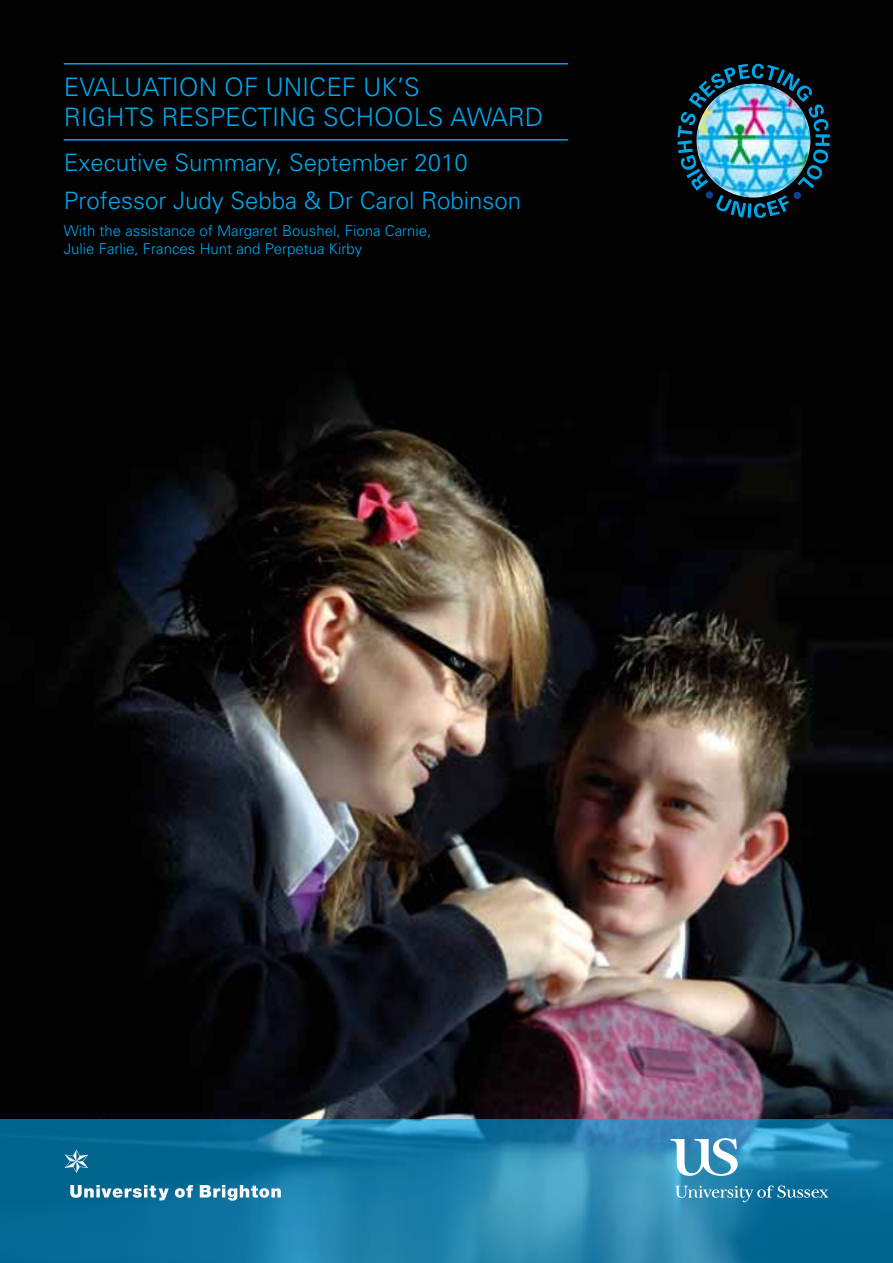
<style>
.page{position:relative;width:893px;height:1263px;background:#fff}
.page>*{position:absolute;margin:0;border:0;box-sizing:border-box;transform-origin:0 0}
.t1{font:300 25.5px "Univers";color:#00a6eb}
.t2{font:300 24px/37.8px "Univers";color:#00a6eb}
.t3{font:300 15px/18px "Univers";color:#00a6eb}
</style>
<div class="page">
<img style="left:0;top:0;width:893px;height:1119px">
<svg style="left:0;top:1119px;width:893px;height:144px;background:#1a7ca5"></svg>
<svg style="left:671px;top:1138px;width:67px;height:38px"></svg>
<svg style="left:675px;top:1185px;width:154px;height:17px;background:#4090b3"></svg>
<img style="left:677px;top:64px;width:153px;height:154px">
<div style="left:706px;top:191px;width:7px;height:8px;background:#0e4096;border-radius:50%"></div>
<div style="left:794px;top:192px;width:7px;height:7px;background:#0e4096;border-radius:50%"></div>
<hr style="left:64px;top:63px;width:504px;height:2px;background:#00a6eb">
<hr style="left:64px;top:139px;width:504px;height:2px;background:#00a6eb">
<svg style="left:65px;top:1149px;width:23px;height:24px"></svg>
<svg style="left:70px;top:1185px;width:99px;height:15px"></svg>
<svg style="left:175px;top:1185px;width:18px;height:13px"></svg>
<svg style="left:200px;top:1185px;width:81px;height:16px"></svg>
<h1 class="t1" style="left:64px;top:72px;width:31px">Evaluati</h1>
<h1 class="t1" style="left:179px;top:72px;width:239px">on of UNICEF UK’s</h1>
<h1 class="t1" style="left:64px;top:102px;width:32px">Rights</h1>
<h1 class="t1" style="left:162px;top:102px;width:33px">Respecting</h1>
<h1 class="t1" style="left:323px;top:102px;width:164px">Sch ools Award</h1>
<h2 class="t2" style="left:64px;top:144px;width:459px">Executive Summary, September 2010<br>Professor Judy Sebba &amp; Dr Carol Robinson</h2>
<p class="t3" style="left:64px;top:221px;width:369px">With the assistance of Margaret Boushel, Fiona Carnie,<br>Julie Farlie, Frances Hunt and Perpetua Kirby</p>
</div>
